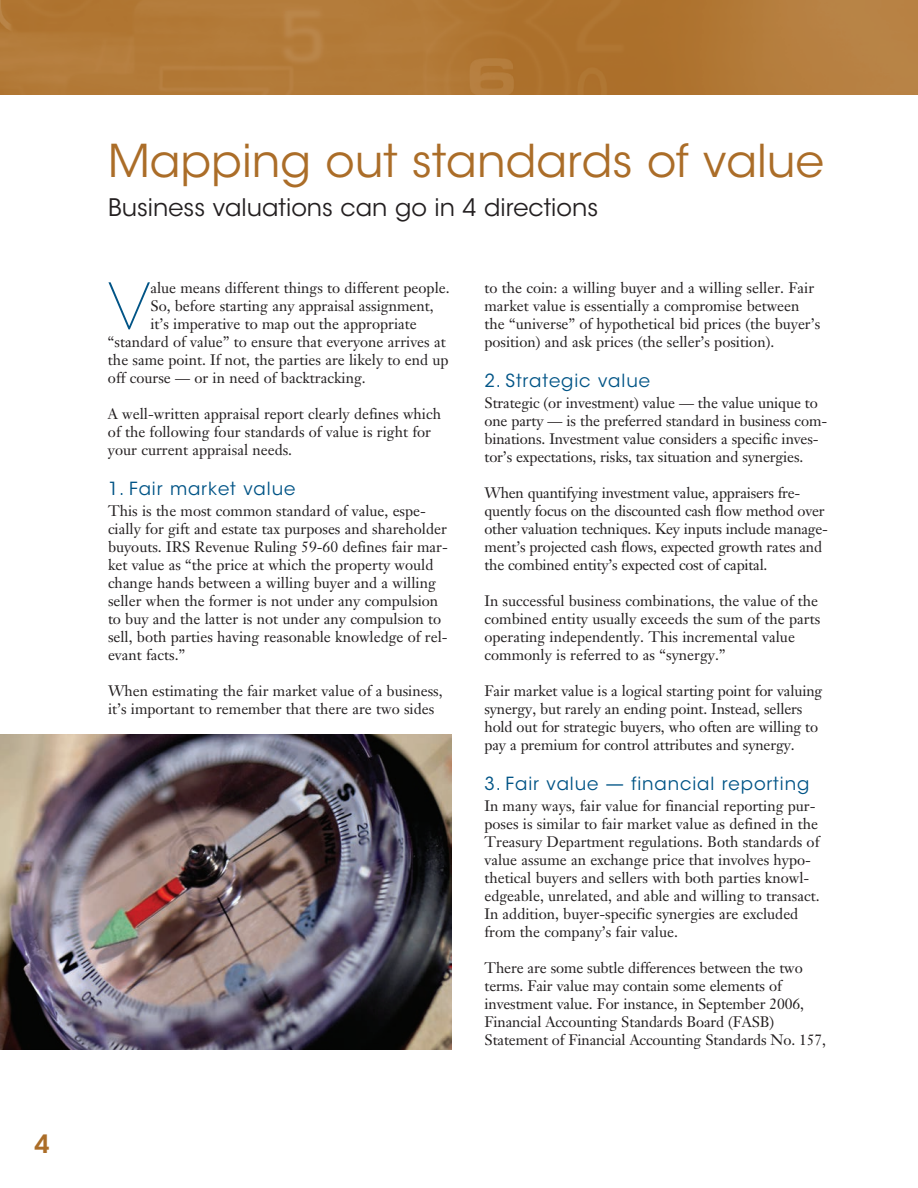
<style>
.page{position:relative;width:918px;height:1188px;background:#fff}
.page>*{position:absolute;margin:0;border:0;box-sizing:border-box;transform-origin:0 0}
.t1{font:200 63.6px "ITC Avant Garde Std";color:#015486}
.t2{font:45px "ITC Avant Garde Std";color:#ab6d28}
.t3{font:600 25.05px "ITC Avant Garde Std";color:#ab6d28}
.t4{font:24px "ITC Avant Garde Std";color:#231f20}
.t5{font:18px "ITC Avant Garde Std";letter-spacing:.05em;color:#015486}
.t6{font:15px/18px "Janson Text LT Std";color:#231f20}
</style>
<div class="page">
<img style="left:0;top:0;width:918px;height:94px">
<img style="left:0;top:734px;width:451px;height:315px">
<h3 class="t3" style="left:34px;top:1128px;width:17px">4</h3>
<h2 class="t2" style="left:108px;top:134px;width:717px">Mapping out standards of value</h2>
<h3 class="t4" style="left:108px;top:193px;width:492px">Business valuations can go in 4 directions</h3>
<h1 class="t1" style="left:108px;top:269px;width:44px">V</h1>
<p class="t6" style="left:150px;top:279px;width:301px">alue means different things to different people.</p>
<p class="t6" style="left:150px;top:297px;width:285px">So, before starting any appraisal assignment,</p>
<p class="t6" style="left:150px;top:315px;width:268px">it’s imperative to map out the appropriate</p>
<p class="t6" style="left:108px;top:333px;width:339px">“standard of value” to ensure that everyone arrives at</p>
<p class="t6" style="left:108px;top:351px;width:342px">the same point. If not, the parties are likely to end up</p>
<p class="t6" style="left:108px;top:369px;width:259px">off course — or in need of backtracking.</p>
<p class="t6" style="left:108px;top:405px;width:335px">A well-written appraisal report clearly defines which of the following four standards of value is right for your current appraisal needs.</p>
<p class="t5" style="left:108px;top:478px;width:189px">1. Fair market value</p>
<p class="t6" style="left:108px;top:502px;width:341px">This is the most common standard of value, espe&shy;cially for gift and estate tax purposes and shareholder buyouts. IRS Revenue Ruling 59-60 defines fair mar&shy;ket value as “the price at which the property would change hands between a willing buyer and a willing seller when the former is not under any compulsion to buy and the latter is not under any compulsion to sell, both parties having reasonable knowledge of rel&shy;evant facts.”</p>
<p class="t6" style="left:108px;top:682px;width:336px">When estimating the fair market value of a business, it’s important to remember that there are two sides</p>
<p class="t6" style="left:484px;top:279px;width:337px">to the coin: a willing buyer and a willing seller. Fair market value is essentially a compromise between the “universe” of hypothetical bid prices (the buyer’s position) and ask prices (the seller’s position).</p>
<p class="t5" style="left:484px;top:370px;width:167px">2. Strategic value</p>
<p class="t6" style="left:484px;top:394px;width:344px">Strategic (or investment) value — the value unique to one party — is the preferred standard in business com&shy;binations. Investment value considers a specific inves&shy;tor’s expectations, risks, tax situation and synergies.</p>
<p class="t6" style="left:484px;top:484px;width:345px">When quantifying investment value, appraisers fre&shy;quently focus on the discounted cash flow method over other valuation techniques. Key inputs include manage&shy;ment’s projected cash flows, expected growth rates and the combined entity’s expected cost of capital.</p>
<p class="t6" style="left:484px;top:592px;width:337px">In successful business combinations, the value of the combined entity usually exceeds the sum of the parts operating independently. This incremental value commonly is referred to as “synergy.”</p>
<p class="t6" style="left:484px;top:682px;width:339px">Fair market value is a logical starting point for valuing synergy, but rarely an ending point. Instead, sellers hold out for strategic buyers, who often are willing to pay a premium for control attributes and synergy.</p>
<p class="t5" style="left:484px;top:772px;width:326px">3. Fair value — financial reporting</p>
<p class="t6" style="left:484px;top:796px;width:337px">In many ways, fair value for financial reporting pur&shy;poses is similar to fair market value as defined in the Treasury Department regulations. Both standards of value assume an exchange price that involves hypo&shy;thetical buyers and sellers with both parties knowl&shy;edgeable, unrelated, and able and willing to transact.<br>In addition, buyer-specific synergies are excluded from the company’s fair value.</p>
<p class="t6" style="left:484px;top:958px;width:343px">There are some subtle differences between the two terms. Fair value may contain some elements of investment value. For instance, in September 2006, Financial Accounting Standards Board (FASB)<br>Statement of Financial Accounting Standards No. 157,</p>
</div>
